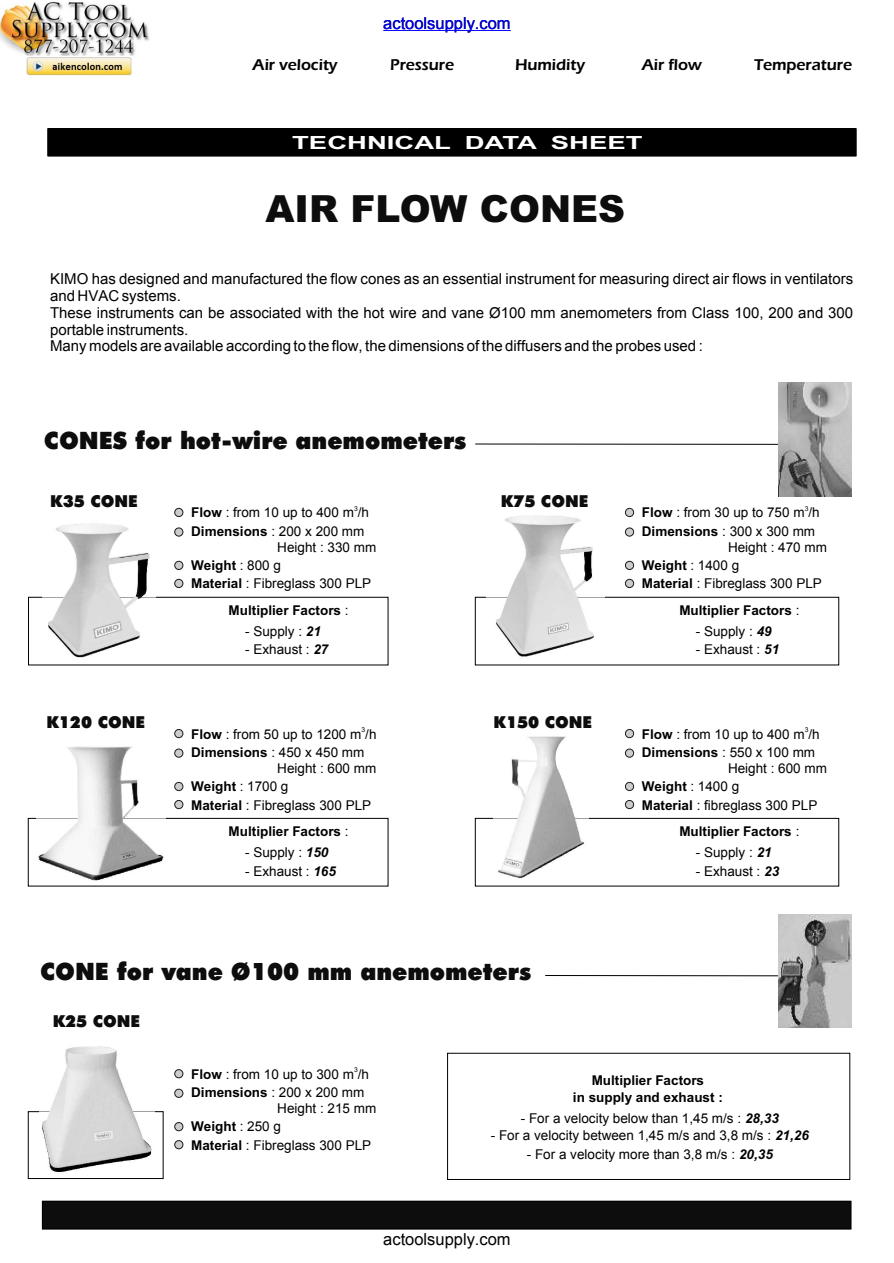
<style>
.page{position:relative;width:894px;height:1263px;background:#fff}
.page>*{position:absolute;margin:0;border:0;box-sizing:border-box;transform-origin:0 0}
.t1{font:900 37.35px "Arial";color:#0d0d0d}
.t2{font:24px "Futura X Blk BT";color:#0d0d0d}
.t3{font:700 18.15px "Arial";color:#fff;scale:1.51 1}
.t4{font:16.5px "Futura X Blk BT";color:#0d0d0d}
.t5{font:16.5px "Arial";color:#000}
.t6{font:16.5px "Arial";color:#00f}
.t7{font:16.2px "Eras Demi ITC";letter-spacing:-.005em;color:#000}
.t8{font:15px/16.8px "Arial";color:#000}
.t9{font:13.5px/18.5px "Arial";color:#000}
.t10{font:700 13.5px/17.1px "Arial";color:#000;text-align:center}
.t11{font:6.75px "Arial";color:#000}
.s1{font-weight:700}
.s2{font-weight:400}
.s3{font-weight:700;font-style:italic}
</style>
<div class="page">
<div style="left:48px;top:128px;width:808px;height:28px;background:#000;border:1px solid #000"></div>
<div style="left:28px;top:1112px;width:135px;height:67px;border:1px solid #000"></div>
<div style="left:42px;top:1201px;width:809px;height:28px;background:#0d0d0d;border:1px solid #000"></div>
<div style="left:175px;top:508px;width:8px;height:9px;background:#ccc;border:1px solid #1a1a1a;border-radius:50%"></div>
<div style="left:175px;top:528px;width:8px;height:8px;background:#ccc;border:1px solid #1a1a1a;border-radius:50%"></div>
<div style="left:28px;top:597px;width:360px;height:68px;border:1px solid #000"></div>
<div style="left:175px;top:561px;width:8px;height:9px;background:#ccc;border:1px solid #1a1a1a;border-radius:50%"></div>
<div style="left:175px;top:579px;width:8px;height:9px;background:#ccc;border:1px solid #1a1a1a;border-radius:50%"></div>
<div style="left:447px;top:1053px;width:403px;height:127px;border:1px solid #000"></div>
<hr style="left:475px;top:444px;width:376px;height:1px;background:#000">
<hr style="left:545px;top:975px;width:306px;height:1px;background:#000">
<div style="left:625px;top:508px;width:9px;height:9px;background:#ccc;border:1px solid #1a1a1a;border-radius:50%"></div>
<div style="left:625px;top:528px;width:9px;height:8px;background:#ccc;border:1px solid #1a1a1a;border-radius:50%"></div>
<div style="left:475px;top:597px;width:364px;height:68px;border:1px solid #000"></div>
<div style="left:625px;top:561px;width:9px;height:9px;background:#ccc;border:1px solid #1a1a1a;border-radius:50%"></div>
<div style="left:625px;top:579px;width:9px;height:9px;background:#ccc;border:1px solid #1a1a1a;border-radius:50%"></div>
<div style="left:175px;top:729px;width:8px;height:9px;background:#ccc;border:1px solid #1a1a1a;border-radius:50%"></div>
<div style="left:175px;top:749px;width:8px;height:8px;background:#ccc;border:1px solid #1a1a1a;border-radius:50%"></div>
<div style="left:28px;top:818px;width:360px;height:68px;border:1px solid #000"></div>
<div style="left:175px;top:782px;width:8px;height:9px;background:#ccc;border:1px solid #1a1a1a;border-radius:50%"></div>
<div style="left:175px;top:800px;width:8px;height:9px;background:#ccc;border:1px solid #1a1a1a;border-radius:50%"></div>
<div style="left:625px;top:729px;width:9px;height:9px;background:#ccc;border:1px solid #1a1a1a;border-radius:50%"></div>
<div style="left:625px;top:749px;width:9px;height:8px;background:#ccc;border:1px solid #1a1a1a;border-radius:50%"></div>
<div style="left:475px;top:818px;width:364px;height:68px;border:1px solid #000"></div>
<div style="left:625px;top:782px;width:9px;height:9px;background:#ccc;border:1px solid #1a1a1a;border-radius:50%"></div>
<div style="left:625px;top:800px;width:9px;height:9px;background:#ccc;border:1px solid #1a1a1a;border-radius:50%"></div>
<div style="left:175px;top:1069px;width:8px;height:9px;background:#ccc;border:1px solid #1a1a1a;border-radius:50%"></div>
<div style="left:175px;top:1089px;width:8px;height:9px;background:#ccc;border:1px solid #1a1a1a;border-radius:50%"></div>
<div style="left:175px;top:1122px;width:8px;height:9px;background:#ccc;border:1px solid #1a1a1a;border-radius:50%"></div>
<div style="left:175px;top:1140px;width:8px;height:9px;background:#ccc;border:1px solid #1a1a1a;border-radius:50%"></div>
<img style="left:779px;top:383px;width:72px;height:113px">
<img style="left:778px;top:914px;width:73px;height:113px">
<img style="left:42px;top:523px;width:113px;height:135px">
<img style="left:487px;top:515px;width:118px;height:149px">
<img style="left:39px;top:1046px;width:116px;height:126px">
<img style="left:36px;top:746px;width:130px;height:135px">
<img style="left:493px;top:736px;width:95px;height:143px">
<img style="left:0;top:2px;width:150px;height:74px">
<hr style="left:383px;top:30px;width:128px;height:1px;background:#00f">
<p class="t6" style="left:383px;top:12px;width:129px">actoolsupply.com</p>
<p class="t7" style="left:253px;top:59px;width:87px">Air velocity</p>
<p class="t7" style="left:390px;top:59px;width:66px">Pressure</p>
<p class="t7" style="left:515px;top:59px;width:72px">Humidity</p>
<p class="t7" style="left:642px;top:59px;width:62px">Air flow</p>
<p class="t7" style="left:754px;top:59px;width:100px">Temperature</p>
<h3 class="t3" style="left:292px;top:136px;width:233px">TECHNICAL DATA SHEET</h3>
<h1 class="t1" style="left:265px;top:196px;width:361px">AIR FLOW CONES</h1>
<p class="t8" style="left:50px;top:271px;width:805px">KIMO has designed and manufactured the flow cones as an essential instrument for measuring direct air flows in ventilators and HVAC systems.<br>These instruments can be associated with the hot wire and vane Ø100 mm anemometers from Class 100, 200 and 300 portable instruments.<br>Many models are available according to the flow, the dimensions of the diffusers and the probes used :</p>
<h2 class="t2" style="left:44px;top:431px;width:424px">CONES for hot-wire anemometers</h2>
<p class="t4" style="left:50px;top:494px;width:89px">K35 CONE</p>
<p class="t4" style="left:501px;top:495px;width:89px">K75 CONE</p>
<p class="t11" style="left:354px;top:504px;width:5px">3</p>
<p class="t9" style="left:191px;top:504px;width:179px"><span class="s1">Flow</span> : from 10 up to 400 m /h<br><span class="s1">Dimensions</span> : 200 x 200 mm</p>
<p class="t9" style="left:191px;top:538px;width:187px;text-indent:86px">Height : 330 mm<br><span class="s1">Weight</span> : 800 g<br><span class="s1">Material</span> : Fibreglass 300 PLP</p>
<p class="t10" style="left:229px;top:603px;width:122px">Multiplier Factors <span class="s2">:</span></p>
<p class="t9" style="left:245px;top:622px;width:77px">- Supply : <span class="s3">21</span></p>
<p class="t9" style="left:245px;top:641px;width:85px">- Exhaust : <span class="s3">27</span></p>
<p class="t4" style="left:46px;top:716px;width:100px">K120 CONE</p>
<p class="t4" style="left:494px;top:716px;width:100px">K150 CONE</p>
<p class="t11" style="left:362px;top:725px;width:5px">3</p>
<p class="t9" style="left:191px;top:725px;width:187px"><span class="s1">Flow</span> : from 50 up to 1200 m /h<br><span class="s1">Dimensions</span> : 450 x 450 mm</p>
<p class="t9" style="left:191px;top:759px;width:187px;text-indent:86px">Height : 600 mm<br><span class="s1">Weight</span> : 1700 g<br><span class="s1">Material</span> : Fibreglass 300 PLP</p>
<p class="t10" style="left:229px;top:824px;width:122px">Multiplier Factors <span class="s2">:</span></p>
<p class="t9" style="left:245px;top:843px;width:85px">- Supply : <span class="s3">150</span></p>
<p class="t9" style="left:245px;top:862px;width:92px">- Exhaust : <span class="s3">165</span></p>
<h2 class="t2" style="left:40px;top:962px;width:492px">CONE for vane Ø100 mm anemometers</h2>
<p class="t4" style="left:53px;top:1015px;width:89px">K25 CONE</p>
<p class="t11" style="left:805px;top:504px;width:5px">3</p>
<p class="t9" style="left:642px;top:504px;width:179px"><span class="s1">Flow</span> : from 30 up to 750 m /h<br><span class="s1">Dimensions</span> : 300 x 300 mm</p>
<p class="t9" style="left:642px;top:538px;width:187px;text-indent:86px">Height : 470 mm<br><span class="s1">Weight</span> : 1400 g<br><span class="s1">Material</span> : Fibreglass 300 PLP</p>
<p class="t10" style="left:679px;top:603px;width:122px">Multiplier Factors <span class="s2">:</span></p>
<p class="t9" style="left:696px;top:622px;width:77px">- Supply : <span class="s3">49</span></p>
<p class="t9" style="left:696px;top:641px;width:85px">- Exhaust : <span class="s3">51</span></p>
<p class="t11" style="left:805px;top:725px;width:5px">3</p>
<p class="t9" style="left:642px;top:725px;width:179px"><span class="s1">Flow</span> : from 10 up to 400 m /h<br><span class="s1">Dimensions</span> : 550 x 100 mm</p>
<p class="t9" style="left:642px;top:759px;width:187px;text-indent:86px">Height : 600 mm<br><span class="s1">Weight</span> : 1400 g<br><span class="s1">Material</span> : fibreglass 300 PLP</p>
<p class="t10" style="left:679px;top:824px;width:122px">Multiplier Factors <span class="s2">:</span></p>
<p class="t9" style="left:696px;top:843px;width:77px">- Supply : <span class="s3">21</span></p>
<p class="t9" style="left:696px;top:862px;width:85px">- Exhaust : <span class="s3">23</span></p>
<p class="t11" style="left:354px;top:1065px;width:5px">3</p>
<p class="t9" style="left:191px;top:1065px;width:179px"><span class="s1">Flow</span> : from 10 up to 300 m /h<br><span class="s1">Dimensions</span> : 200 x 200 mm</p>
<p class="t9" style="left:191px;top:1099px;width:187px;text-indent:86px">Height : 215 mm<br><span class="s1">Weight</span> : 250 g<br><span class="s1">Material</span> : Fibreglass 300 PLP</p>
<p class="t10" style="left:573px;top:1073px;width:151px">Multiplier Factors<br>in supply and exhaust :</p>
<p class="t9" style="left:521px;top:1110px;width:260px">- For a velocity below than 1,45 m/s : <span class="s3">28,33</span></p>
<p class="t9" style="left:491px;top:1127px;width:320px">- For a velocity between 1,45 m/s and 3,8 m/s : <span class="s3">21,26</span></p>
<p class="t9" style="left:527px;top:1145px;width:248px">- For a velocity more than 3,8 m/s : <span class="s3">20,35</span></p>
<p class="t5" style="left:383px;top:1229px;width:129px">actoolsupply.com</p>
</div>
